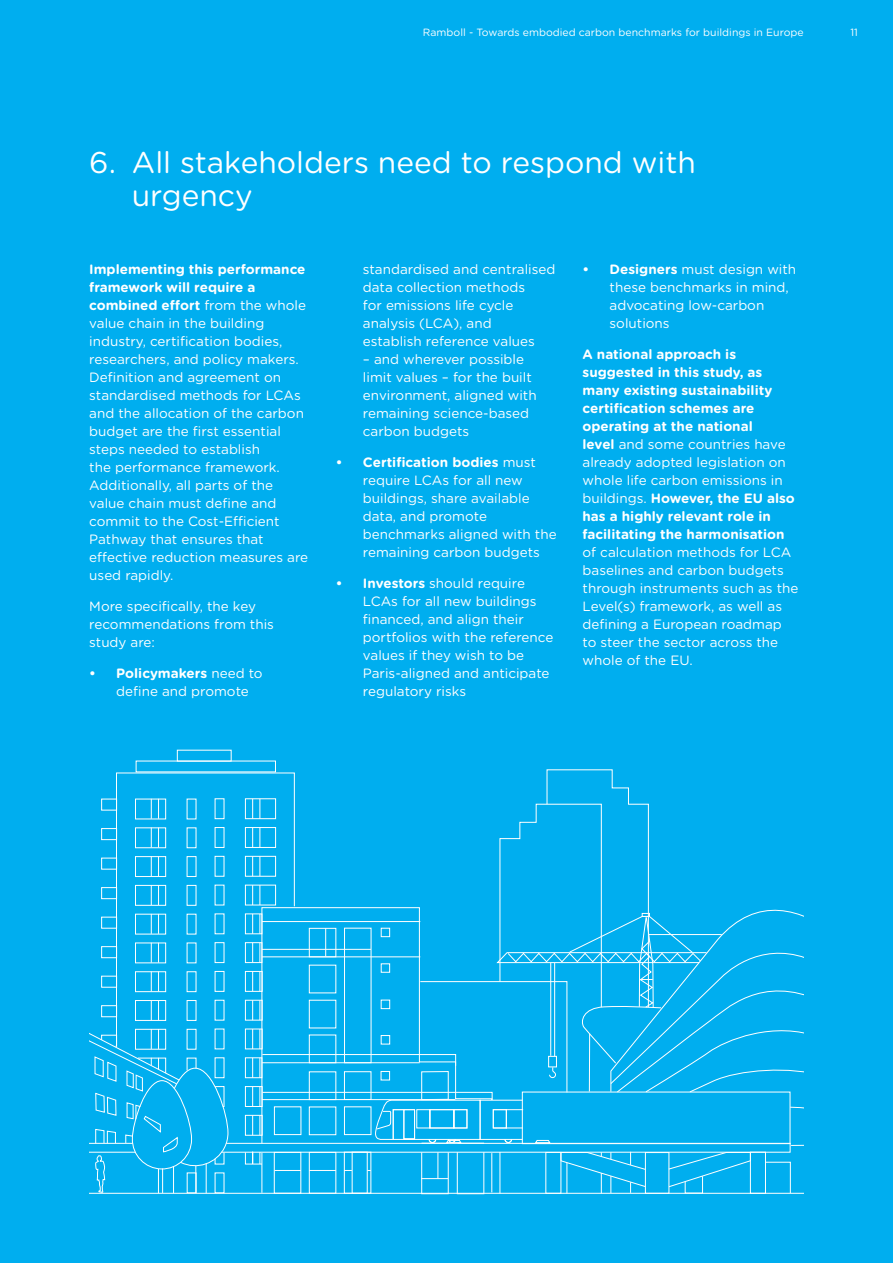
<style>
.page{position:relative;width:893px;height:1263px;background:#00aeef}
.page>*{position:absolute;margin:0;border:0;box-sizing:border-box;transform-origin:0 0}
.t1{font:30px/33px "Gotham Rounded";color:#fff}
.t2{font:13.5px/18px "Gotham Rounded";color:#fff}
.t3{font:700 13.5px/18px "Gotham Rounded";color:#fff}
.t4{font:10.5px "Gotham Rounded";color:#fff}
.s1{font-weight:700}
.s2{font-weight:400}
</style>
<div class="page">
<div style="left:177px;top:750px;width:55px;height:12px;border:1px solid #fff"></div>
<svg style="left:89px;top:769px;width:715px;height:425px"></svg>
<p class="t4" style="left:423px;top:25px;width:382px">Ramboll - Towards embodied carbon benchmarks for buildings in Europe</p>
<p class="t4" style="left:850px;top:25px;width:9px">11</p>
<h1 class="t1" style="left:132px;top:144px;width:566px;text-indent:-43px">6. All stakeholders need to respond with urgency</h1>
<p class="t2" style="left:89px;top:260px;width:220px"><span class="s1">Implementing this performance framework will require a combined effort</span> from the whole value chain in the building industry, certification bodies, researchers, and policy makers.<br>Definition and agreement on standardised methods for LCAs and the allocation of the carbon budget are the first essential steps needed to establish<br>the performance framework.<br>Additionally, all parts of the value chain must define and commit to the Cost-Efficient<br>Pathway that ensures that effective reduction measures are used rapidly.</p>
<p class="t2" style="left:89px;top:596px;width:186px">More specifically, the key recommendations from this study are:</p>
<p class="t2" style="left:116px;top:663px;width:148px;text-indent:-27px"><span class="s1">• Policymakers</span> need to define and promote</p>
<p class="t2" style="left:363px;top:260px;width:194px">standardised and centralised data collection methods<br>for emissions life cycle analysis (LCA), and<br>establish reference values</p>
<p class="t2" style="left:363px;top:350px;width:175px">– and wherever possible limit values – for the built environment, aligned with remaining science-based carbon budgets</p>
<p class="t2" style="left:363px;top:452px;width:195px;text-indent:-27px"><span class="s1">• Certification bodies</span> must require LCAs for all new buildings, share available data, and promote benchmarks aligned with the remaining carbon budgets</p>
<p class="t2" style="left:363px;top:573px;width:192px;text-indent:-27px"><span class="s1">• Investors</span> should require<br>LCAs for all new buildings financed, and align their portfolios with the reference values if they wish to be<br>Paris-aligned and anticipate regulatory risks</p>
<p class="t2" style="left:610px;top:260px;width:188px;text-indent:-27px"><span class="s1">• Designers</span> must design with these benchmarks in mind, advocating low-carbon solutions</p>
<p class="t3" style="left:583px;top:344px;width:214px">A national approach is suggested in this study, as many existing sustainability certification schemes are operating at the national<br>level <span class="s2">and some countries have already adopted legislation on whole life carbon emissions in buildings.</span> However, the EU also has a highly relevant role in facilitating the harmonisation</p>
<p class="t2" style="left:583px;top:542px;width:217px">of calculation methods for LCA baselines and carbon budgets through instruments such as the<br>Level(s) framework, as well as defining a European roadmap to steer the sector across the whole of the EU.</p>
</div>
